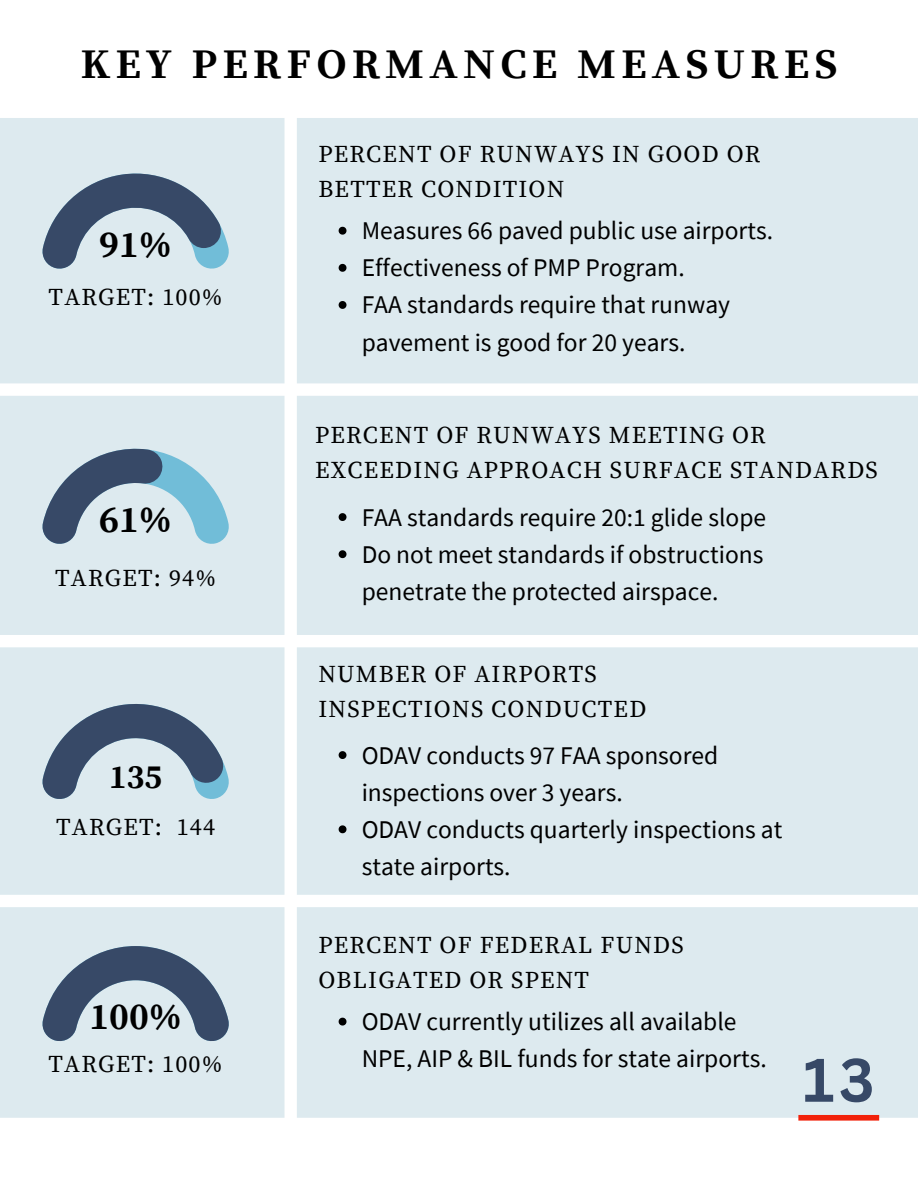
<style>
.page{position:relative;width:918px;height:1188px;background:#fff}
.page>*{position:absolute;margin:0;border:0;box-sizing:border-box;transform-origin:0 0}
.t1{font:700 60px "Canva Sans";color:#374967}
.t2{font:700 42px "Source Serif Pro";letter-spacing:.13em;color:#000}
.t3{font:700 37.5px "Source Serif Pro";color:#000}
.t4{font:700 33.6px "Source Serif Pro";color:#000}
.t5{font:25.5px/37.2px "Source Sans Pro";color:#000}
.t6{font:24px/34.8px "Source Serif Pro";letter-spacing:.05em;color:#000}
</style>
<div class="page">
<div style="left:0;top:118px;width:918px;height:1000px;background:#ddeaef"></div>
<div style="left:798px;top:1115px;width:81px;height:6px;background:#f2210a"></div>
<svg style="left:42px;top:174px;width:187px;height:95px;background:#93a5b5"></svg>
<svg style="left:42px;top:449px;width:187px;height:95px;background:#9bb5c5"></svg>
<svg style="left:42px;top:704px;width:187px;height:95px;background:#92a3b4"></svg>
<svg style="left:42px;top:946px;width:187px;height:95px;background:#90a0b0"></svg>
<svg style="left:339px;top:227px;width:7px;height:8px"></svg>
<svg style="left:339px;top:264px;width:7px;height:8px"></svg>
<svg style="left:339px;top:301px;width:7px;height:8px"></svg>
<svg style="left:339px;top:751px;width:7px;height:8px"></svg>
<svg style="left:339px;top:825px;width:7px;height:8px"></svg>
<svg style="left:339px;top:513px;width:7px;height:8px"></svg>
<svg style="left:339px;top:550px;width:7px;height:8px"></svg>
<svg style="left:339px;top:1018px;width:7px;height:8px"></svg>
<h1 class="t2" style="left:81px;top:39px;width:758px">KEY PERFORMANCE MEASURES</h1>
<h3 class="t3" style="left:99px;top:222px;width:74px">91%</h3>
<h3 class="t6" style="left:49px;top:281px;width:176px">TARGET: 100%</h3>
<h3 class="t3" style="left:99px;top:498px;width:74px">61%</h3>
<p class="t6" style="left:55px;top:561px;width:162px">TARGET: 94%</p>
<h3 class="t4" style="left:109px;top:757px;width:55px">135</h3>
<h3 class="t6" style="left:56px;top:811px;width:160px">TARGET: 144</h3>
<h3 class="t3" style="left:89px;top:995px;width:94px">100%</h3>
<p class="t6" style="left:48px;top:1047px;width:176px">TARGET: 100%</p>
<h2 class="t6" style="left:318px;top:138px;width:444px">PERCENT OF RUNWAYS IN GOOD OR<br>BETTER CONDITION</h2>
<h3 class="t5" style="left:362px;top:211px;width:413px">Measures 66 paved public use airports.</h3>
<p class="t5" style="left:362px;top:249px;width:325px">Effectiveness of PMP Program.</p>
<p class="t5" style="left:362px;top:286px;width:370px">FAA standards require that runway pavement is good for 20 years.</p>
<p class="t6" style="left:315px;top:418px;width:564px">PERCENT OF RUNWAYS MEETING OR<br>EXCEEDING APPROACH SURFACE STANDARDS</p>
<h3 class="t5" style="left:362px;top:498px;width:406px">FAA standards require 20:1 glide slope</h3>
<p class="t5" style="left:362px;top:535px;width:403px">Do not meet standards if obstructions penetrate the protected airspace.</p>
<p class="t6" style="left:318px;top:658px;width:329px">NUMBER OF AIRPORTS<br>INSPECTIONS CONDUCTED</p>
<p class="t5" style="left:362px;top:736px;width:358px">ODAV conducts 97 FAA sponsored inspections over 3 years.</p>
<h3 class="t5" style="left:362px;top:810px;width:422px">ODAV conducts quarterly inspections at state airports.</h3>
<h3 class="t6" style="left:318px;top:928px;width:367px">PERCENT OF FEDERAL FUNDS<br>OBLIGATED OR SPENT</h3>
<p class="t5" style="left:362px;top:1002px;width:407px">ODAV currently utilizes all available<br>NPE, AIP &amp; BIL funds for state airports.</p>
<h3 class="t1" style="left:803px;top:1038px;width:73px">13</h3>
</div>
